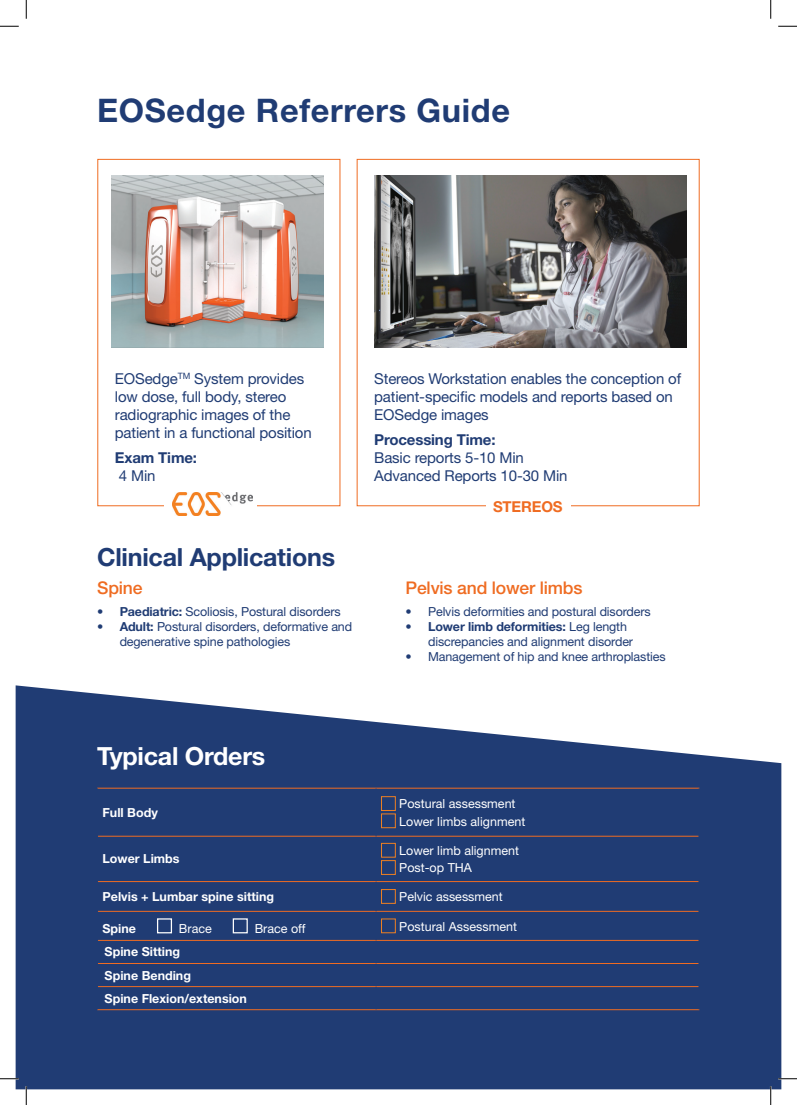
<style>
.page{position:relative;width:797px;height:1105px;background:#fff}
.page>*{position:absolute;margin:0;border:0;box-sizing:border-box;transform-origin:0 0}
.t1{font:700 32.5px "Helvetica Neue LT Std";letter-spacing:.02em;color:#203c74}
.t2{font:700 25px "Helvetica Neue LT Std";letter-spacing:-.01em;color:#203c74}
.t3{font:700 25px "Helvetica Neue LT Std";letter-spacing:-.01em;color:#fff}
.t4{font:500 17.5px "Helvetica Neue LT Std";letter-spacing:-.01em;color:#ef6c22}
.t5{font:15px/18px "Helvetica Neue LT Std";letter-spacing:-.01em;color:#203c74}
.t6{font:700 15px "Helvetica Neue LT Std";letter-spacing:-.01em;color:#203c74}
.t7{font:700 15px "Helvetica Neue LT Std";letter-spacing:-.01em;color:#ef6c22}
.t8{font:12.5px/15px "Helvetica Neue LT Std";letter-spacing:-.01em;color:#203c74}
.t9{font:12.5px/17.2px "Helvetica Neue LT Std";color:#fff}
.t10{font:700 12.5px/23.1px "Helvetica Neue LT Std";color:#fff}
.s1{font-weight:700}
</style>
<div class="page">
<svg style="left:16px;top:685px;width:765px;height:404px;background:#364f81"></svg>
<img style="left:112px;top:175px;width:211px;height:173px">
<img style="left:374px;top:175px;width:312px;height:173px">
<hr style="left:97px;top:788px;width:279px;height:1px;background:#ef6c22">
<hr style="left:376px;top:788px;width:323px;height:1px;background:#ef6c22">
<hr style="left:98px;top:836px;width:278px;height:1px;background:#ef6c22">
<hr style="left:376px;top:836px;width:322px;height:1px;background:#ef6c22">
<hr style="left:98px;top:881px;width:278px;height:1px;background:#ef6c22">
<hr style="left:376px;top:881px;width:322px;height:1px;background:#ef6c22">
<hr style="left:98px;top:911px;width:278px;height:1px;background:#ef6c22">
<hr style="left:376px;top:911px;width:322px;height:1px;background:#ef6c22">
<hr style="left:98px;top:940px;width:278px;height:1px;background:#ef6c22">
<hr style="left:376px;top:940px;width:322px;height:1px;background:#ef6c22">
<hr style="left:98px;top:963px;width:278px;height:1px;background:#ef6c22">
<hr style="left:376px;top:963px;width:322px;height:1px;background:#ef6c22">
<hr style="left:98px;top:986px;width:278px;height:1px;background:#ef6c22">
<hr style="left:376px;top:986px;width:322px;height:1px;background:#ef6c22">
<hr style="left:97px;top:1009px;width:279px;height:1px;background:#ef6c22">
<hr style="left:376px;top:1009px;width:323px;height:1px;background:#ef6c22">
<hr style="left:97px;top:788px;width:1px;height:48px;background:#203c74">
<hr style="left:376px;top:788px;width:1px;height:48px;background:#203c74">
<hr style="left:698px;top:788px;width:1px;height:48px;background:#203c74">
<hr style="left:97px;top:836px;width:1px;height:45px;background:#203c74">
<hr style="left:376px;top:836px;width:1px;height:45px;background:#203c74">
<hr style="left:698px;top:836px;width:1px;height:45px;background:#203c74">
<hr style="left:97px;top:881px;width:1px;height:30px;background:#203c74">
<hr style="left:698px;top:881px;width:1px;height:30px;background:#203c74">
<svg style="left:97px;top:911px;width:1px;height:98px"></svg>
<svg style="left:376px;top:882px;width:1px;height:127px"></svg>
<svg style="left:698px;top:911px;width:1px;height:98px"></svg>
<div style="left:381px;top:796px;width:15px;height:15px;border:1px solid #ee8022"></div>
<div style="left:381px;top:813px;width:15px;height:15px;border:1px solid #ee8022"></div>
<div style="left:381px;top:843px;width:15px;height:15px;border:1px solid #ee8022"></div>
<div style="left:381px;top:860px;width:15px;height:15px;border:1px solid #ee8022"></div>
<div style="left:381px;top:889px;width:15px;height:15px;border:1px solid #ee8022"></div>
<div style="left:157px;top:918px;width:15px;height:15px;border:1px solid #fff"></div>
<div style="left:233px;top:918px;width:15px;height:15px;border:1px solid #fff"></div>
<div style="left:381px;top:918px;width:15px;height:15px;border:1px solid #ee8022"></div>
<div style="left:97px;top:159px;width:243px;height:347px;border:1px solid #ef6c22"></div>
<div style="left:357px;top:159px;width:342px;height:347px;border:1px solid #ef6c22"></div>
<div style="left:164px;top:492px;width:93px;height:24px;background:#fff"></div>
<img style="left:173px;top:492px;width:79px;height:24px">
<div style="left:486px;top:494px;width:84px;height:25px;background:#fff"></div>
<svg style="left:0;top:25px;width:19px;height:2px"></svg>
<svg style="left:778px;top:25px;width:19px;height:2px"></svg>
<svg style="left:0;top:1078px;width:19px;height:1px"></svg>
<svg style="left:778px;top:1078px;width:19px;height:1px"></svg>
<svg style="left:25px;top:0;width:2px;height:19px"></svg>
<svg style="left:25px;top:1086px;width:2px;height:19px"></svg>
<svg style="left:770px;top:0;width:1px;height:19px"></svg>
<svg style="left:770px;top:1086px;width:1px;height:19px"></svg>
<h1 class="t1" style="left:97px;top:90px;width:414px">EOSedge Referrers Guide</h1>
<p class="t5" style="left:115px;top:369px;width:198px">EOSedge<sup>TM</sup> System provides low dose, full body, stereo radiographic images of the patient in a functional position</p>
<p class="t6" style="left:115px;top:448px;width:84px">Exam Time:</p>
<p class="t5" style="left:119px;top:466px;width:38px">4 Min</p>
<h2 class="t2" style="left:97px;top:542px;width:239px">Clinical Applications</h2>
<h3 class="t4" style="left:97px;top:578px;width:47px">Spine</h3>
<p class="t8" style="left:97px;top:604px;width:245px"><span class="s1">• Paediatric:</span> Scoliosis, Postural disorders</p>
<p class="t8" style="left:120px;top:619px;width:234px;text-indent:-22px"><span class="s1">• Adult:</span> Postural disorders, deformative and degenerative spine pathologies</p>
<p class="t5" style="left:374px;top:369px;width:308px">Stereos Workstation enables the conception of patient-specific models and reports based on<br>EOSedge images</p>
<p class="t6" style="left:374px;top:430px;width:123px">Processing Time:</p>
<p class="t5" style="left:374px;top:448px;width:195px">Basic reports 5-10 Min<br>Advanced Reports 10-30 Min</p>
<p class="t7" style="left:493px;top:497px;width:71px">STEREOS</p>
<h3 class="t4" style="left:405px;top:578px;width:178px">Pelvis and lower limbs</h3>
<p class="t8" style="left:405px;top:604px;width:247px">• Pelvis deformities and postural disorders</p>
<p class="t8" style="left:428px;top:619px;width:206px;text-indent:-22px"><span class="s1">• Lower limb deformities:</span> Leg length discrepancies and alignment disorder</p>
<p class="t8" style="left:405px;top:649px;width:261px">• Management of hip and knee arthroplasties</p>
<h2 class="t3" style="left:97px;top:741px;width:170px">Typical Orders</h2>
<p class="t10" style="left:102px;top:800px;width:57px">Full Body</p>
<p class="t9" style="left:399px;top:795px;width:127px">Postural assessment<br>Lower limbs alignment</p>
<p class="t10" style="left:102px;top:847px;width:79px">Lower Limbs</p>
<p class="t9" style="left:399px;top:842px;width:121px">Lower limb alignment<br>Post-op THA</p>
<p class="t10" style="left:102px;top:885px;width:173px">Pelvis + Lumbar spine sitting</p>
<p class="t9" style="left:399px;top:888px;width:105px">Pelvic assessment</p>
<p class="t10" style="left:102px;top:917px;width:35px">Spine</p>
<p class="t9" style="left:179px;top:920px;width:34px">Brace</p>
<p class="t9" style="left:255px;top:920px;width:52px">Brace off</p>
<p class="t9" style="left:399px;top:917px;width:119px">Postural Assessment</p>
<p class="t10" style="left:105px;top:940px;width:144px">Spine Sitting<br>Spine Bending<br>Spine Flexion/extension</p>
</div>
